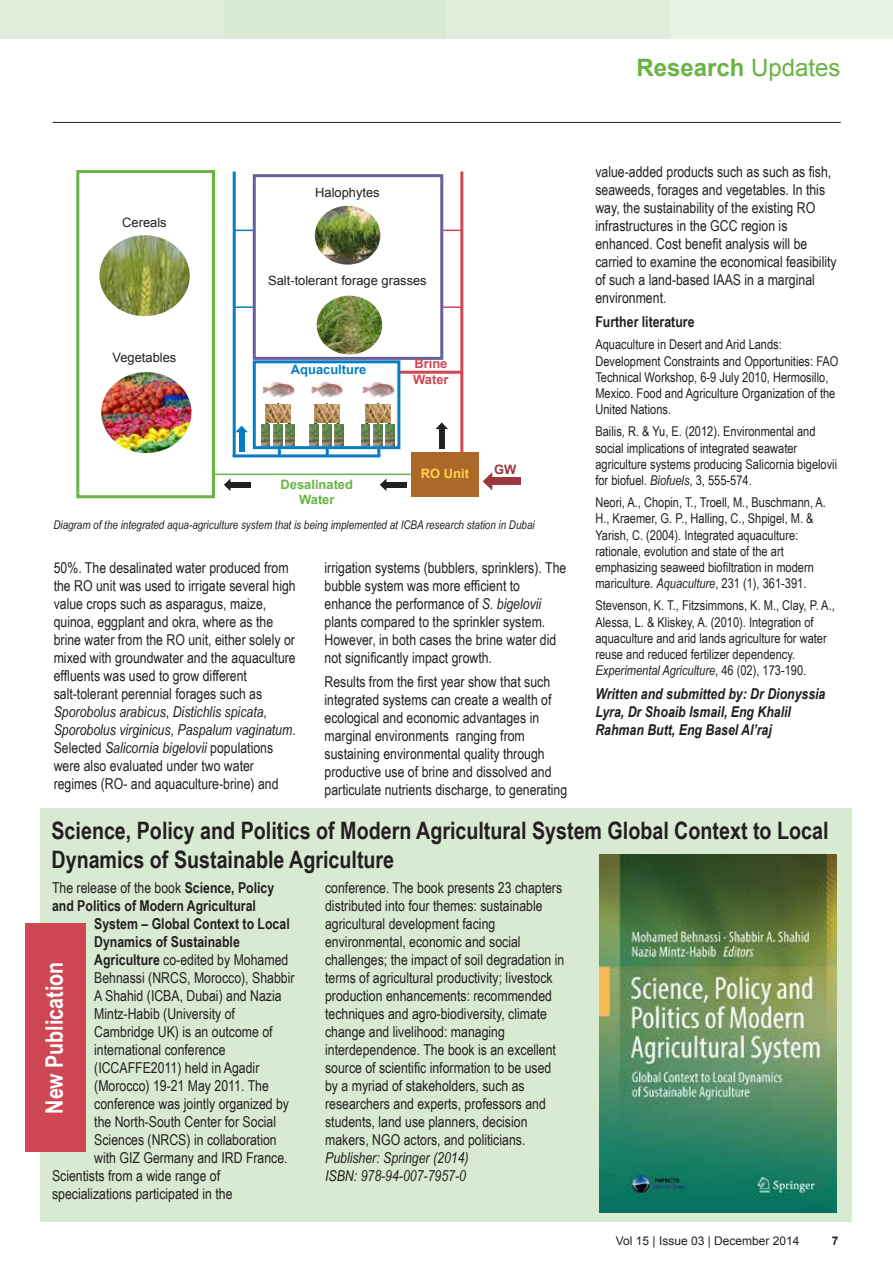
<style>
.page{position:relative;width:893px;height:1263px;background:#fff}
.page>*{position:absolute;margin:0;border:0;box-sizing:border-box;transform-origin:0 0}
.t1{font:700 24px/28.8px "Arial Narrow";color:#231f20}
.t2{font:700 24px "Arial";color:#69b345}
.t3{font:700 24px "Arial Narrow";color:#fff}
.t4{font:15px/18px "Arial Narrow";color:#231f20}
.t5{font:700 15px/18px "Arial Narrow";color:#231f20}
.t6{font:italic 700 15px/18px "Arial Narrow";color:#231f20}
.t7{font:italic 15px/18px "Arial Narrow";color:#231f20}
.t8{font:13.5px/16.2px "Arial Narrow";color:#231f20}
.t9{font:12.9px "Arial";color:#232020}
.t10{font:700 12.9px/15.5px "Arial";color:#6bb345;text-align:center}
.t11{font:700 12.9px "Arial";color:#067dc2}
.t12{font:700 12.9px/15.5px "Arial";color:#d04753}
.t13{font:700 12.9px "Arial";color:#ffd250}
.t14{font:700 12.9px "Arial";color:#9c363f}
.t15{font:italic 12px "Arial Narrow";color:#231f20}
.t16{font:12px "Arial";color:#231f20}
.t17{font:700 12px "Arial";color:#231f20}
.s1{font-weight:400}
.s2{font-style:italic}
.s3{font-weight:700}
</style>
<div class="page">
<hr style="left:53px;top:122px;width:788px;height:1px;background:#231f20">
<div style="left:668px;top:0;width:225px;height:39px;background:#e7f2e3"></div>
<div style="left:219px;top:0;width:234px;height:39px;background:#d9ead2"></div>
<div style="left:446px;top:0;width:224px;height:39px;background:#e0edda"></div>
<div style="left:0;top:0;width:223px;height:39px;background:#e0edda"></div>
<div style="left:41px;top:808px;width:811px;height:413px;background:#d9ead2"></div>
<img style="left:599px;top:854px;width:237px;height:358px">
<div style="left:25px;top:923px;width:60px;height:228px;background:#cf4753"></div>
<img style="left:99px;top:235px;width:91px;height:81px">
<img style="left:101px;top:372px;width:91px;height:81px">
<img style="left:317px;top:296px;width:65px;height:58px">
<img style="left:315px;top:206px;width:65px;height:59px">
<div style="left:76px;top:170px;width:139px;height:328px;border:3px solid #6bb345"></div>
<hr style="left:233px;top:172px;width:3px;height:284px;background:#067dc2">
<hr style="left:460px;top:172px;width:3px;height:284px;background:#d04753">
<hr style="left:233px;top:454px;width:147px;height:3px;background:#067dc2">
<svg style="left:236px;top:230px;width:17px;height:1px"></svg>
<hr style="left:234px;top:306px;width:20px;height:2px;background:#067dc2">
<svg style="left:443px;top:230px;width:17px;height:1px"></svg>
<hr style="left:442px;top:306px;width:20px;height:2px;background:#d04753">
<hr style="left:399px;top:371px;width:63px;height:3px;background:#d04753">
<div style="left:253px;top:174px;width:190px;height:186px;border:3px solid #64619a"></div>
<div style="left:253px;top:360px;width:147px;height:89px;border:3px solid #067dc2"></div>
<svg style="left:278px;top:448px;width:3px;height:7px"></svg>
<svg style="left:326px;top:448px;width:3px;height:7px"></svg>
<svg style="left:377px;top:448px;width:3px;height:7px"></svg>
<hr style="left:213px;top:474px;width:198px;height:1px;background:#6bb345">
<div style="left:411px;top:452px;width:67px;height:45px;background:#ad6728"></div>
<div style="left:492px;top:477px;width:29px;height:8px;background:#9c363f"></div>
<svg style="left:483px;top:472px;width:9px;height:18px"></svg>
<div style="left:386px;top:482px;width:20px;height:5px;background:#232020"></div>
<svg style="left:380px;top:479px;width:6px;height:12px"></svg>
<div style="left:439px;top:429px;width:5px;height:20px;background:#232020"></div>
<svg style="left:435px;top:422px;width:13px;height:7px"></svg>
<div style="left:239px;top:432px;width:5px;height:20px;background:#067dc2"></div>
<svg style="left:235px;top:426px;width:13px;height:6px"></svg>
<div style="left:230px;top:482px;width:20px;height:5px;background:#232020"></div>
<svg style="left:224px;top:479px;width:6px;height:12px"></svg>
<img style="left:263px;top:382px;width:32px;height:16px">
<img style="left:266px;top:404px;width:25px;height:19px">
<img style="left:261px;top:424px;width:9px;height:22px">
<img style="left:274px;top:424px;width:9px;height:22px">
<img style="left:286px;top:424px;width:9px;height:22px">
<svg style="left:314px;top:419px;width:26px;height:9px"></svg>
<img style="left:311px;top:382px;width:32px;height:16px">
<img style="left:315px;top:404px;width:24px;height:19px">
<img style="left:310px;top:424px;width:9px;height:22px">
<img style="left:323px;top:424px;width:8px;height:22px">
<img style="left:335px;top:424px;width:8px;height:22px">
<svg style="left:365px;top:419px;width:26px;height:9px"></svg>
<img style="left:363px;top:382px;width:32px;height:16px">
<img style="left:366px;top:404px;width:25px;height:19px">
<img style="left:361px;top:424px;width:9px;height:22px">
<img style="left:374px;top:424px;width:9px;height:22px">
<img style="left:386px;top:424px;width:9px;height:22px">
<h1 class="t2" style="left:636px;top:52px;width:206px">Research <span class="s1">Updates</span></h1>
<p class="t9" style="left:122px;top:214px;width:46px">Cereals</p>
<p class="t9" style="left:113px;top:349px;width:65px">Vegetables</p>
<p class="t9" style="left:315px;top:184px;width:66px">Halophytes</p>
<p class="t9" style="left:268px;top:272px;width:160px">Salt-tolerant forage grasses</p>
<p class="t11" style="left:291px;top:361px;width:77px">Aquaculture</p>
<p class="t12" style="left:413px;top:356px;width:37px">Brine<br>Water</p>
<p class="t10" style="left:281px;top:477px;width:74px">Desalinated<br>Water</p>
<p class="t13" style="left:421px;top:465px;width:50px">RO Unit</p>
<p class="t14" style="left:494px;top:461px;width:24px">GW</p>
<p class="t15" style="left:53px;top:516px;width:483px">Diagram of the integrated aqua-agriculture system that is being implemented at ICBA research station in Dubai</p>
<p class="t4" style="left:54px;top:558px;width:244px">50%. The desalinated water produced from the RO unit was used to irrigate several high value crops such as asparagus, maize, quinoa, eggplant and okra, where as the brine water from the RO unit, either solely or mixed with groundwater and the aquaculture effluents was used to grow different salt-tolerant perennial forages such as <span class="s2">Sporobolus arabicus</span>, <span class="s2">Distichlis spicata</span>, <span class="s2">Sporobolus virginicus</span>, <span class="s2">Paspalum vaginatum</span>.<br>Selected <span class="s2">Salicornia bigelovii</span> populations were also evaluated under two water regimes (RO- and aquaculture-brine) and</p>
<p class="t4" style="left:325px;top:558px;width:243px">irrigation systems (bubblers, sprinklers). The bubble system was more efficient to enhance the performance of <span class="s2">S. bigelovii </span>plants compared to the sprinkler system.<br>However, in both cases the brine water did not significantly impact growth.</p>
<p class="t4" style="left:325px;top:672px;width:244px">Results from the first year show that such integrated systems can create a wealth of ecological and economic advantages in marginal environments ranging from sustaining environmental quality through productive use of brine and dissolved and particulate nutrients discharge, to generating</p>
<p class="t4" style="left:595px;top:162px;width:243px">value-added products such as such as fish, seaweeds, forages and vegetables. In this way, the sustainability of the existing RO infrastructures in the GCC region is enhanced. Cost benefit analysis will be carried to examine the economical feasibility of such a land-based IAAS in a marginal environment.</p>
<p class="t5" style="left:595px;top:312px;width:101px">Further literature</p>
<p class="t8" style="left:595px;top:336px;width:245px">Aquaculture in Desert and Arid Lands:<br>Development Constraints and Opportunities: FAO Technical Workshop, 6-9 July 2010, Hermosillo, Mexico. Food and Agriculture Organization of the United Nations.</p>
<p class="t8" style="left:595px;top:423px;width:243px">Bailis, R. &amp; Yu, E. (2012). Environmental and social implications of integrated seawater agriculture systems producing Salicornia bigelovii for biofuel. <span class="s2">Biofuels</span>, 3, 555-574.</p>
<p class="t8" style="left:595px;top:494px;width:232px">Neori, A., Chopin, T., Troell, M., Buschmann, A.<br>H., Kraemer, G. P., Halling, C., Shpigel, M. &amp; Yarish, C. (2004). Integrated aquaculture: rationale, evolution and state of the art emphasizing seaweed biofiltration in modern mariculture. <span class="s2">Aquaculture</span>, 231 (1), 361-391.</p>
<p class="t8" style="left:595px;top:597px;width:241px">Stevenson, K. T., Fitzsimmons, K. M., Clay, P. A., Alessa, L. &amp; Kliskey, A. (2010). Integration of aquaculture and arid lands agriculture for water reuse and reduced fertilizer dependency.<br><span class="s2">Experimental Agriculture</span>, 46 (02), 173-190.</p>
<p class="t6" style="left:595px;top:684px;width:232px">Written and submitted by: Dr Dionyssia<br>Lyra, Dr Shoaib Ismail, Eng Khalil<br>Rahman Butt, Eng Basel Al’raj</p>
<h1 class="t1" style="left:52px;top:815px;width:778px">Science, Policy and Politics of Modern Agricultural System Global Context to Local<br>Dynamics of Sustainable Agriculture</h1>
<p class="t4" style="left:325px;top:878px;width:241px">conference. The book presents 23 chapters distributed into four themes: sustainable agricultural development facing environmental, economic and social challenges; the impact of soil degradation in terms of agricultural productivity; livestock production enhancements: recommended techniques and agro-biodiversity, climate change and livelihood: managing interdependence. The book is an excellent source of scientific information to be used by a myriad of stakeholders, such as researchers and experts, professors and students, land use planners, decision makers, NGO actors, and politicians.</p>
<p class="t7" style="left:325px;top:1148px;width:145px">Publisher: Springer (2014)<br>ISBN: 978-94-007-7957-0</p>
<p class="t5" style="left:52px;top:878px;width:224px"><span class="s1">The release of the book</span> Science, Policy and Politics of Modern Agricultural</p>
<p class="t5" style="left:94px;top:914px;width:197px">System – Global Context to Local</p>
<p class="t5" style="left:94px;top:932px;width:147px">Dynamics of Sustainable</p>
<p class="t4" style="left:94px;top:950px;width:196px"><span class="s3">Agriculture</span> co-edited by Mohamed</p>
<p class="t4" style="left:94px;top:968px;width:202px">Behnassi (NRCS, Morocco), Shabbir</p>
<p class="t4" style="left:94px;top:986px;width:189px">A Shahid (ICBA, Dubai) and Nazia</p>
<p class="t4" style="left:94px;top:1004px;width:142px">Mintz-Habib (University of</p>
<p class="t4" style="left:94px;top:1022px;width:180px">Cambridge UK) is an outcome of</p>
<p class="t4" style="left:94px;top:1040px;width:133px">international conference</p>
<p class="t4" style="left:94px;top:1058px;width:167px">(ICCAFFE2011) held in Agadir</p>
<p class="t4" style="left:94px;top:1076px;width:176px">(Morocco) 19-21 May 2011. The</p>
<p class="t4" style="left:94px;top:1094px;width:196px">conference was jointly organized by</p>
<p class="t4" style="left:94px;top:1112px;width:183px">the North-South Center for Social</p>
<p class="t4" style="left:94px;top:1130px;width:184px">Sciences (NRCS) in collaboration</p>
<p class="t4" style="left:94px;top:1148px;width:195px">with GIZ Germany and IRD France.</p>
<p class="t4" style="left:52px;top:1166px;width:170px">Scientists from a wide range of</p>
<p class="t4" style="left:52px;top:1184px;width:182px">specializations participated in the</p>
<h1 class="t3" style="left:36px;top:1114px;width:154px;rotate:-90deg">New Publication</h1>
<p class="t16" style="left:616px;top:1233px;width:185px">Vol 15 | Issue 03 | December 2014</p>
<p class="t17" style="left:832px;top:1233px;width:8px">7</p>
</div>
